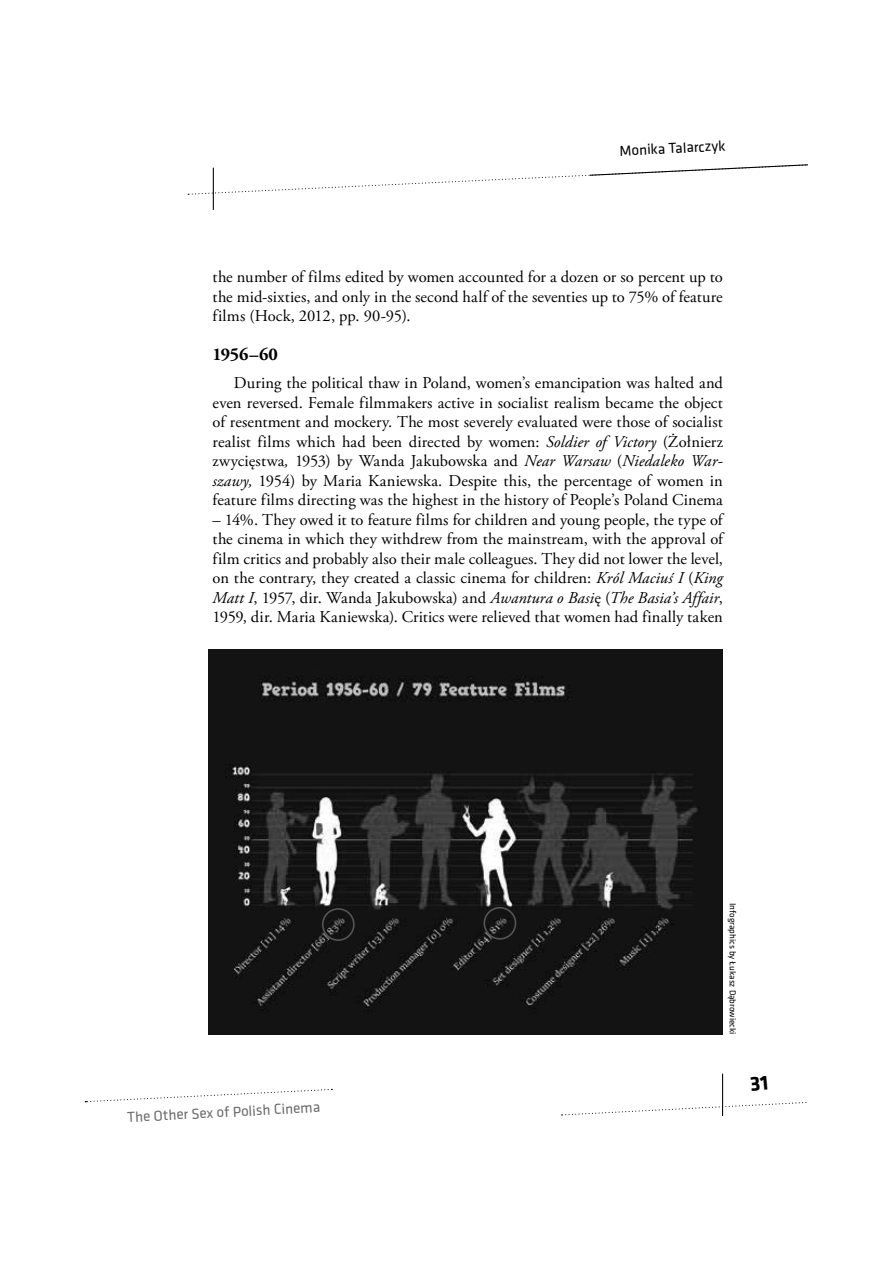
<style>
.page{position:relative;width:893px;height:1263px;background:#fff}
.page>*{position:absolute;margin:0;border:0;box-sizing:border-box;transform-origin:0 0}
.t1{font:700 18px "Adobe Garamond Pro";letter-spacing:-.015em;color:#000}
.t2{font:16.5px/19.5px "Adobe Garamond Pro";color:#000;text-align:justify}
.t3{font:15px "Klavika";color:#6b6b6b}
.t4{font:15px "Klavika";color:#000}
.t5{font:9px "Klavika";color:#000}
.s1{font-style:italic}
</style>
<div class="page">
<svg style="left:188px;top:164px;width:620px;height:31px"></svg>
<hr style="left:213px;top:168px;width:1px;height:42px;background:#000">
<svg style="left:85px;top:1089px;width:247px;height:14px"></svg>
<svg style="left:561px;top:1100px;width:246px;height:16px"></svg>
<hr style="left:722px;top:1074px;width:1px;height:42px;background:#000">
<img style="left:208px;top:650px;width:514px;height:385px">
<div style="left:483px;top:907px;width:33px;height:33px;border:2px solid #555;border-radius:50%"></div>
<div style="left:322px;top:908px;width:33px;height:33px;border:2px solid #555;border-radius:50%"></div>
<p class="t4" style="left:619px;top:145px;width:107px;rotate:-3deg">Monika Talarczyk</p>
<p class="t2" style="left:213px;top:268px;width:512px">the number of films edited by women accounted for a dozen or so percent up to the mid-sixties, and only in the second half of the seventies up to 75% of feature films (Hock, 2012, pp. 90-95).</p>
<p class="t1" style="left:213px;top:344px;width:67px">1956–60</p>
<p class="t2" style="left:213px;top:375px;width:512px;text-indent:21px">During the political thaw in Poland, women’s emancipation was halted and even reversed. Female filmmakers active in socialist realism became the object of resentment and mockery. The most severely evaluated were those of socialist realist films which had been directed by women: <span class="s1">Soldier of Victory</span> (Żołnierz zwycięstwa<span class="s1">,</span> 1953) by Wanda Jakubowska and <span class="s1">Near Warsaw</span> (<span class="s1">Niedaleko War&shy;szawy,</span> 1954) by Maria Kaniewska. Despite this, the percentage of women in feature films directing was the highest in the history of People’s Poland Cinema</p>
<p class="t2" style="left:213px;top:511px;width:512px">– 14%. They owed it to feature films for children and young people, the type of the cinema in which they withdrew from the mainstream, with the approval of film critics and probably also their male colleagues. They did not lower the level, on the contrary, they created a classic cinema for children: <span class="s1">Król Maciuś I</span> (<span class="s1">King Matt I</span>, 1957, dir. Wanda Jakubowska) and <span class="s1">Awantura o Basi</span>ę (<span class="s1">The Basia’s Affair</span>, 1959, dir. Maria Kaniewska). Critics were relieved that women had finally taken</p>
<p class="t3" style="left:127px;top:1111px;width:195px;rotate:-3deg">The Other Sex of Polish Cinema</p>
<p class="t5" style="left:736px;top:903px;width:133px;rotate:90deg">Infographics by Łukasz Dąbrowiecki</p>
</div>
